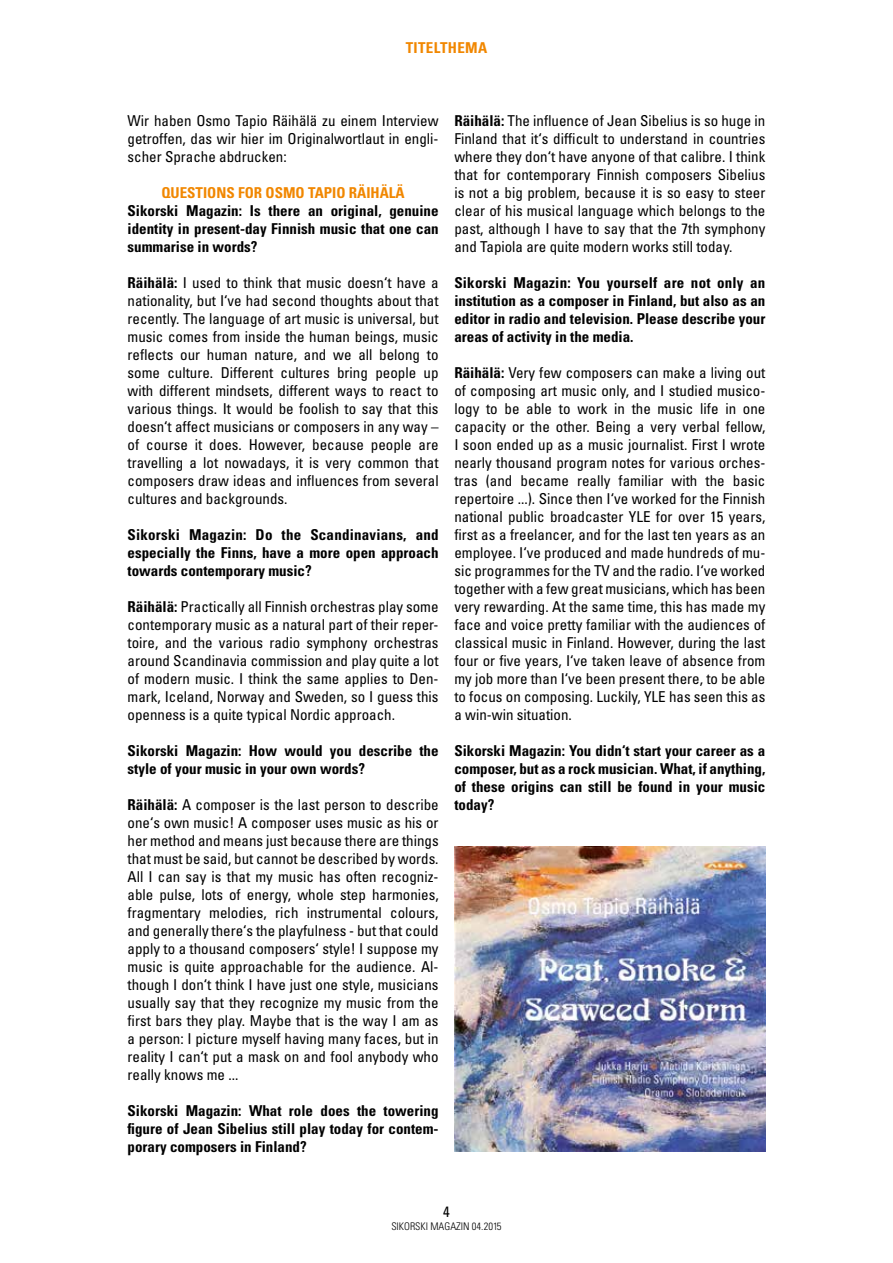
<style>
.page{position:relative;width:893px;height:1263px;background:#fff}
.page>*{position:absolute;margin:0;border:0;box-sizing:border-box;transform-origin:0 0}
.t1{font:condensed 15px/18px "Univers LT Std";color:#000;text-align:justify}
.t2{font:700 condensed 15px/18px "Univers LT Std";color:#000;text-align:justify}
.t3{font:700 condensed 15px "Univers LT Std";color:#f18700}
.t4{font:700 condensed 15px "Univers LT Std";letter-spacing:.025em;color:#f18700}
.t5{font:300 condensed 10.5px "Univers LT Std";color:#000}
.s1{font-weight:700}
</style>
<div class="page">
<img style="left:454px;top:846px;width:311px;height:305px">
<p class="t4" style="left:406px;top:39px;width:83px">TITELTHEMA</p>
<p class="t1" style="left:128px;top:111px;width:313px">Wir haben Osmo Tapio Räihälä zu einem Interview getroffen, das wir hier im Originalwortlaut in engli&shy;scher Sprache abdrucken:</p>
<p class="t3" style="left:161px;top:183px;width:245px">QUESTIONS FOR OSMO TAPIO RÄIHÄLÄ</p>
<p class="t2" style="left:128px;top:202px;width:313px">Sikorski Magazin: Is there an original, genuine identity in present-day Finnish music that one can summarise in words?</p>
<p class="t1" style="left:128px;top:273px;width:313px"><span class="s1">Räihälä:</span> I used to think that music doesn‘t have a nationality, but I‘ve had second thoughts about that recently. The language of art music is universal, but music comes from inside the human beings, music reflects our human nature, and we all belong to some culture. Different cultures bring people up with different mindsets, different ways to react to various things. It would be foolish to say that this doesn‘t affect musicians or composers in any way – of course it does. However, because people are travelling a lot nowadays, it is very common that composers draw ideas and influences from several cultures and backgrounds.</p>
<p class="t2" style="left:128px;top:526px;width:313px">Sikorski Magazin: Do the Scandinavians, and especially the Finns, have a more open approach towards contemporary music?</p>
<p class="t1" style="left:128px;top:597px;width:313px"><span class="s1">Räihälä:</span> Practically all Finnish orchestras play some contemporary music as a natural part of their reper&shy;toire, and the various radio symphony orchestras around Scandinavia commission and play quite a lot of modern music. I think the same applies to Den&shy;mark, Iceland, Norway and Sweden, so I guess this openness is a quite typical Nordic approach.</p>
<p class="t2" style="left:128px;top:742px;width:313px">Sikorski Magazin: How would you describe the style of your music in your own words?</p>
<p class="t1" style="left:128px;top:795px;width:313px"><span class="s1">Räihälä:</span> A composer is the last person to describe one‘s own music! A composer uses music as his or her method and means just because there are things that must be said, but cannot be described by words.<br>All I can say is that my music has often recogniz&shy;able pulse, lots of energy, whole step harmonies, fragmentary melodies, rich instrumental colours, and generally there‘s the playfulness - but that could apply to a thousand composers‘ style! I suppose my music is quite approachable for the audience. Al&shy;though I don‘t think I have just one style, musicians usually say that they recognize my music from the first bars they play. Maybe that is the way I am as a person: I picture myself having many faces, but in reality I can‘t put a mask on and fool anybody who really knows me ...</p>
<p class="t2" style="left:128px;top:1102px;width:313px">Sikorski Magazin: What role does the towering figure of Jean Sibelius still play today for contem&shy;porary composers in Finland?</p>
<p class="t1" style="left:454px;top:111px;width:313px"><span class="s1">Räihälä:</span> The influence of Jean Sibelius is so huge in Finland that it‘s difficult to understand in countries where they don‘t have anyone of that calibre. I think that for contemporary Finnish composers Sibelius is not a big problem, because it is so easy to steer clear of his musical language which belongs to the past, although I have to say that the 7th symphony and Tapiola are quite modern works still today.</p>
<p class="t2" style="left:454px;top:274px;width:313px">Sikorski Magazin: You yourself are not only an institution as a composer in Finland, but also as an editor in radio and television. Please describe your areas of activity in the media.</p>
<p class="t1" style="left:454px;top:363px;width:313px"><span class="s1">Räihälä:</span> Very few composers can make a living out of composing art music only, and I studied musico&shy;logy to be able to work in the music life in one capacity or the other. Being a very verbal fellow, I soon ended up as a music journalist. First I wrote nearly thousand program notes for various orches&shy;tras (and became really familiar with the basic repertoire ...). Since then I‘ve worked for the Finnish national public broadcaster YLE for over 15 years, first as a freelancer, and for the last ten years as an employee. I‘ve produced and made hundreds of mu&shy;sic programmes for the TV and the radio. I‘ve worked together with a few great musicians, which has been very rewarding. At the same time, this has made my face and voice pretty familiar with the audiences of classical music in Finland. However, during the last four or five years, I‘ve taken leave of absence from my job more than I‘ve been present there, to be able to focus on composing. Luckily, YLE has seen this as a win-win situation.</p>
<p class="t2" style="left:454px;top:742px;width:313px">Sikorski Magazin: You didn‘t start your career as a composer, but as a rock musician. What, if anything, of these origins can still be found in your music today?</p>
<p class="t1" style="left:443px;top:1202px;width:8px">4</p>
<p class="t5" style="left:391px;top:1219px;width:112px">SIKORSKI MAGAZIN 04.2015</p>
</div>
